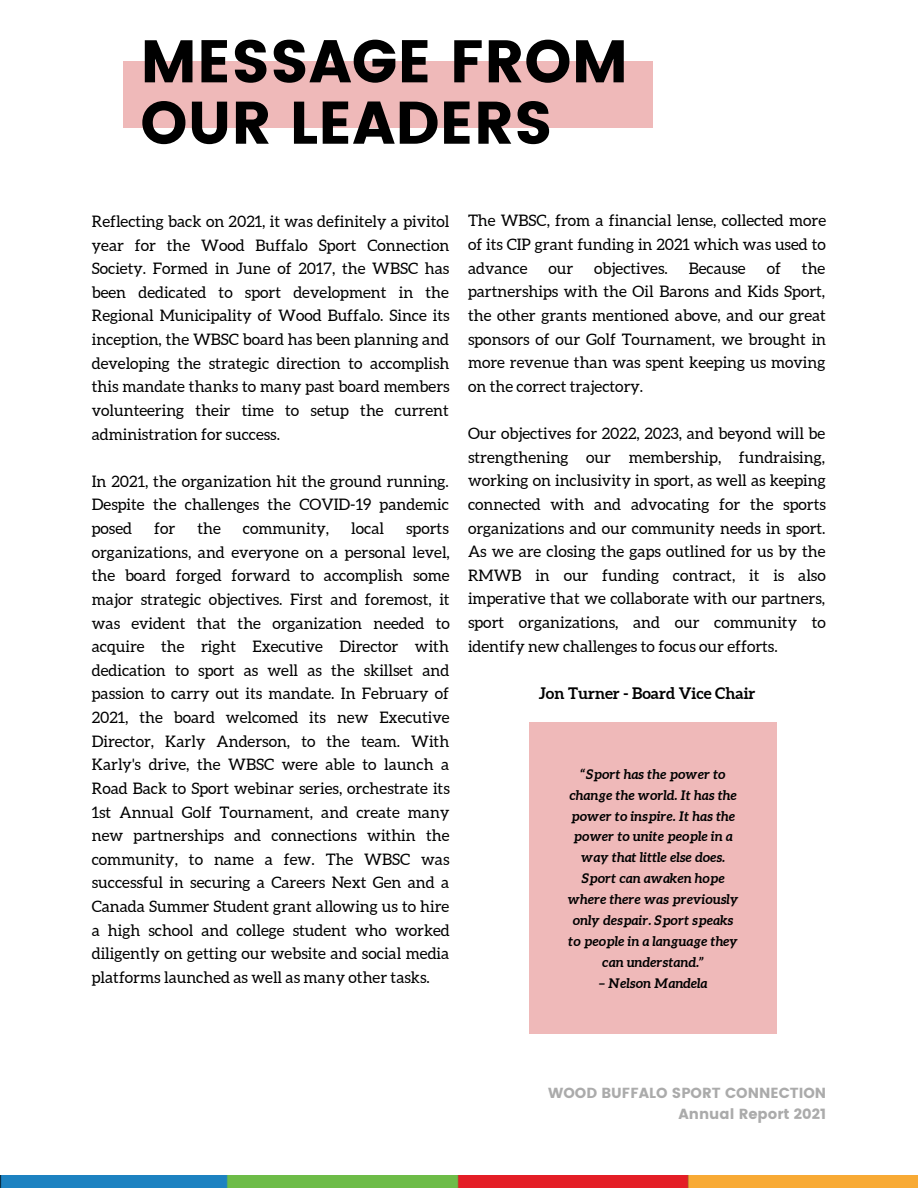
<style>
.page{position:relative;width:918px;height:1188px;background:#fff}
.page>*{position:absolute;margin:0;border:0;box-sizing:border-box;transform-origin:0 0}
.t1{font:60px/61.3px "Poppins";color:#000}
.t2{font:15.9px/23.7px "Aleo";color:#000;text-align:justify}
.t3{font:700 15.9px "Aleo";color:#000}
.t4{font:14.55px/20.1px "Poppins";color:#ababab;text-align:right}
.t5{font:italic 700 13.35px/20.9px "Aleo";color:#000;text-align:center}
</style>
<div class="page">
<div style="left:123px;top:61px;width:530px;height:67px;background:#efb9b9"></div>
<div style="left:530px;top:723px;width:247px;height:311px;background:#efb9b9"></div>
<img style="left:0;top:1175px;width:918px;height:13px">
<h1 class="t1" style="left:140px;top:31px;width:489px">MESSAGE FROM<br>OUR LEADERS</h1>
<p class="t2" style="left:92px;top:209px;width:359px">Reflecting back on 2021, it was definitely a pivitol year for the Wood Buffalo Sport Connection Society. Formed in June of 2017, the WBSC has been dedicated to sport development in the Regional Municipality of Wood Buffalo. Since its inception, the WBSC board has been planning and developing the strategic direction to accomplish this mandate thanks to many past board members volunteering their time to setup the current administration for success.</p>
<p class="t2" style="left:92px;top:469px;width:359px">In 2021, the organization hit the ground running.<br>Despite the challenges the COVID-19 pandemic posed</p>
<p class="t2" style="left:154px;top:517px;width:23px">for</p>
<p class="t2" style="left:197px;top:517px;width:25px">the</p>
<p class="t2" style="left:243px;top:517px;width:88px">community,</p>
<p class="t2" style="left:351px;top:517px;width:34px">local</p>
<p class="t2" style="left:92px;top:517px;width:360px;text-indent:314px">sports organizations, and everyone on a personal level, the board forged forward to accomplish some major strategic objectives. First and foremost, it was evident that the organization needed to acquire the right Executive Director with dedication to sport as well as the skillset and passion to carry out its mandate. In February of 2021, the board welcomed its new Executive Director, Karly Anderson, to the team. With Karly's drive, the WBSC were able to launch a Road Back to Sport webinar series, orchestrate its 1st Annual Golf Tournament, and create many new partnerships and connections within the community, to name a few. The WBSC was successful in securing a Careers Next Gen and a Canada Summer Student grant allowing us to hire a high school and college student who worked diligently on getting our website and social media platforms launched as well as many other tasks.</p>
<p class="t2" style="left:468px;top:209px;width:360px">The WBSC, from a financial lense, collected more of its CIP grant funding in 2021 which was used to advance</p>
<p class="t2" style="left:468px;top:256px;width:360px;text-indent:334px">the partnerships with the Oil Barons and Kids Sport, the other grants mentioned above, and our great sponsors of our Golf Tournament, we brought in more revenue than was spent keeping us moving on the correct trajectory.</p>
<p class="t2" style="left:468px;top:421px;width:359px">Our objectives for 2022, 2023, and beyond will be strengthening our membership, fundraising, working on inclusivity in sport, as well as keeping connected with and advocating for the sports organizations and our community needs in sport.<br>As we are closing the gaps outlined for us by the RMWB in our funding contract, it is also imperative that we collaborate with our partners, sport organizations, and our community to identify new challenges to focus our efforts.</p>
<p class="t3" style="left:539px;top:684px;width:218px">Jon Turner - Board Vice Chair</p>
<p class="t2" style="left:548px;top:256px;width:26px">our</p>
<p class="t2" style="left:594px;top:256px;width:75px">objectives.</p>
<p class="t2" style="left:689px;top:256px;width:58px">Because</p>
<p class="t2" style="left:767px;top:256px;width:16px">of</p>
<p class="t5" style="left:568px;top:763px;width:172px">“Sport has the power to change the world. It has the power to inspire. It has the power to unite people in a way that little else does.<br>Sport can awaken hope where there was previously only despair. Sport speaks to people in a language they can understand.”</p>
<p class="t5" style="left:599px;top:972px;width:110px">– Nelson Mandela</p>
<p class="t4" style="left:548px;top:1083px;width:280px">WOOD BUFFALO SPORT CONNECTION<br>Annual Report 2021</p>
</div>
